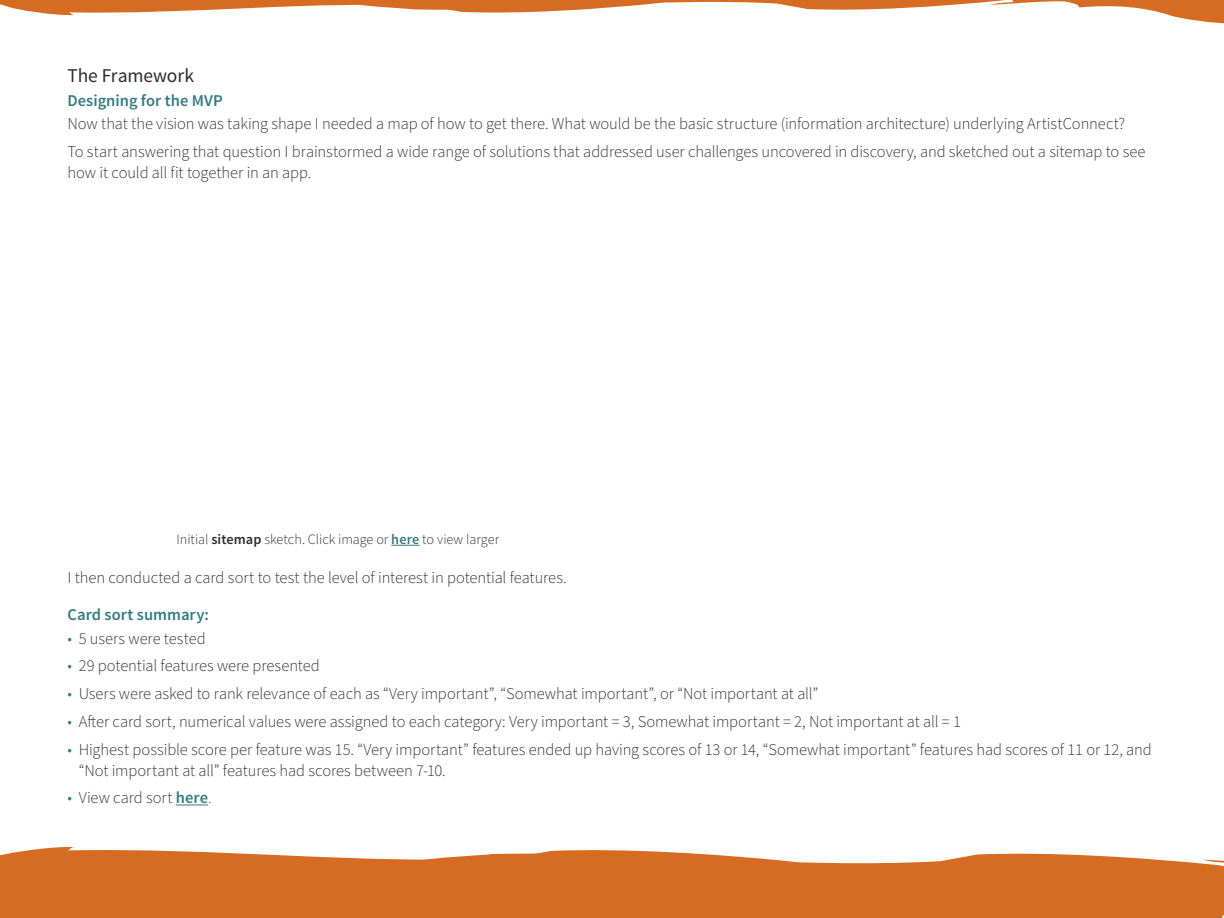
<style>
.page{position:relative;width:1224px;height:918px;background:#fff}
.page>*{position:absolute;margin:0;border:0;box-sizing:border-box;transform-origin:0 0}
.t1{font:19.5px "Source Sans Pro";letter-spacing:-.005em;color:#2d2a32}
.t2{font:300 16.5px/27.8px "Source Sans Pro";letter-spacing:-.005em;color:#2d2a32}
.t3{font:600 16.5px "Source Sans Pro";color:#337c83}
.t4{font:300 14.25px "Source Sans Pro";color:#2d2a32}
.s1{font-weight:600}
.s2{font-weight:600;color:#337c83}
.s3{color:#337c83}
</style>
<div class="page">
<hr style="left:176px;top:805px;width:32px;height:1px;background:#337c83">
<svg style="left:0;top:0;width:1224px;height:24px"></svg>
<div style="left:0;top:846px;width:101px;height:72px;background:#d66c22"></div>
<svg style="left:101px;top:850px;width:1005px;height:68px;background:#d97834"></svg>
<svg style="left:1106px;top:856px;width:118px;height:62px;background:#d87631"></svg>
<svg style="left:391px;top:545px;width:28px;height:1px"></svg>
<p class="t1" style="left:68px;top:64px;width:128px">The Framework</p>
<p class="t3" style="left:68px;top:90px;width:157px">Designing for the MVP</p>
<p class="t2" style="left:68px;top:110px;width:1080px">Now that the vision was taking shape I needed a map of how to get there. What would be the basic structure (information architecture) underlying ArtistConnect?<br>To start answering that question I brainstormed a wide range of solutions that addressed user challenges uncovered in discovery, and sketched out a sitemap to see</p>
<p class="t2" style="left:68px;top:159px;width:245px">how it could all fit together in an app.</p>
<p class="t4" style="left:177px;top:530px;width:324px">Initial <span class="s1">sitemap</span> sketch. Click image or <span class="s2">here</span> to view larger</p>
<p class="t2" style="left:68px;top:565px;width:501px">I then conducted a card sort to test the level of interest in potential features.</p>
<p class="t3" style="left:68px;top:604px;width:143px">Card sort summary:</p>
<p class="t2" style="left:68px;top:625px;width:140px"><span class="s3">•</span> 5 users were tested</p>
<p class="t2" style="left:68px;top:653px;width:254px"><span class="s3">•</span> 29 potential features were presented</p>
<p class="t2" style="left:68px;top:680px;width:752px"><span class="s3">•</span> Users were asked to rank relevance of each as “Very important”, “Somewhat important”, or “Not important at all”</p>
<p class="t2" style="left:68px;top:708px;width:895px"><span class="s3">•</span> After card sort, numerical values were assigned to each category: Very important = 3, Somewhat important = 2, Not important at all = 1</p>
<p class="t2" style="left:79px;top:739px;width:1075px;line-height:21px;text-indent:-11px"><span class="s3">•</span> Highest possible score per feature was 15. “Very important” features ended up having scores of 13 or 14, “Somewhat important” features had scores of 11 or 12, and “Not important at all” features had scores between 7-10.</p>
<p class="t2" style="left:68px;top:785px;width:146px"><span class="s3">•</span> View card sort <span class="s2">here</span><span class="s3">.</span></p>
</div>
